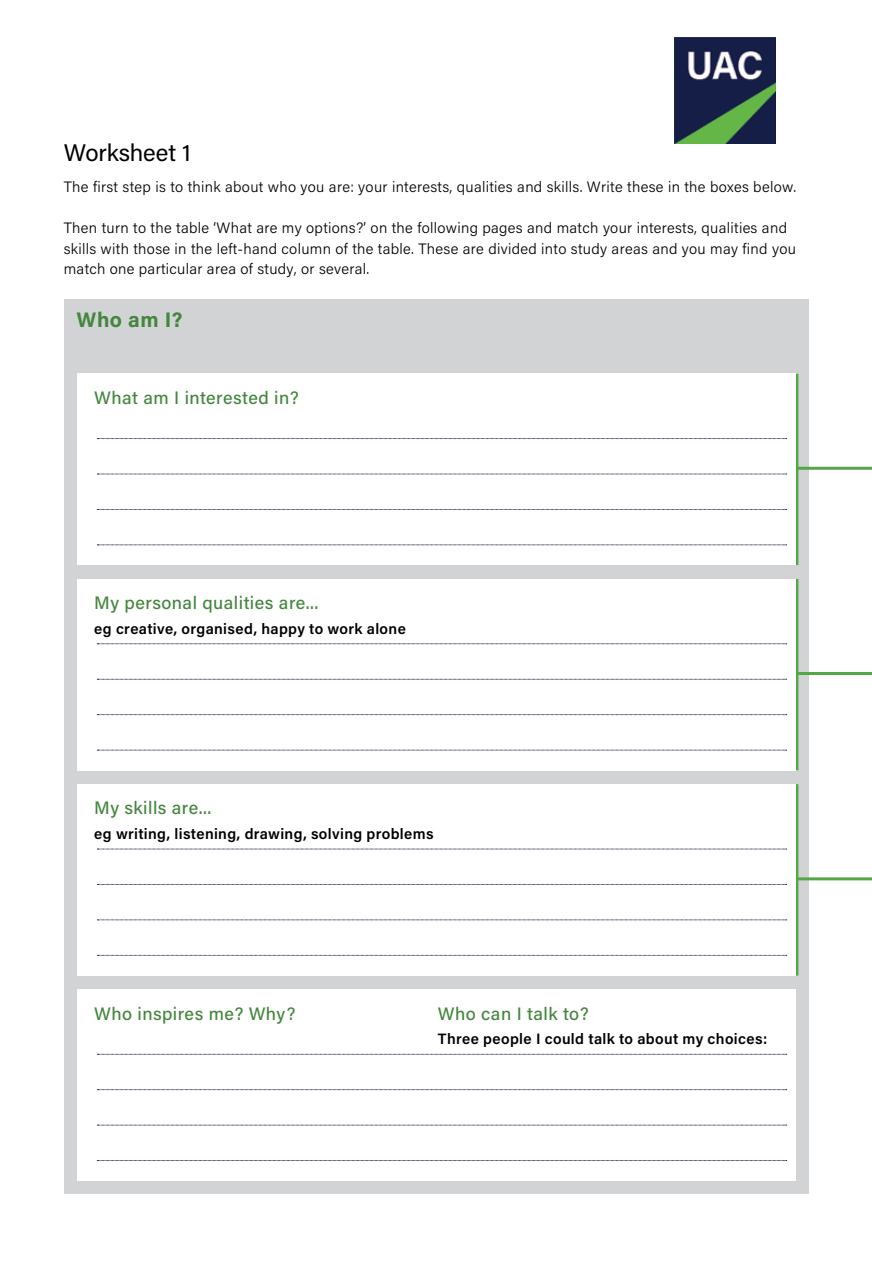
<style>
.page{position:relative;width:872px;height:1263px;background:#fff}
.page>*{position:absolute;margin:0;border:0;box-sizing:border-box;transform-origin:0 0}
.t1{font:24px "Acumin Pro";letter-spacing:-.005em;color:#000}
.t2{font:700 21px "Acumin Pro";color:#44863e}
.t3{font:500 18px "Acumin Pro";letter-spacing:.025em;color:#44863e}
.t4{font:300 15px/20.7px "Acumin Pro";letter-spacing:.02em;color:#000}
.t5{font:600 15px "Acumin Pro";letter-spacing:.025em;color:#000}
</style>
<div class="page">
<div style="left:64px;top:299px;width:744px;height:895px;background:#d1d3d4"></div>
<hr style="left:798px;top:672px;width:74px;height:3px;background:#55a646">
<hr style="left:797px;top:877px;width:75px;height:3px;background:#55a646">
<hr style="left:795px;top:580px;width:3px;height:189px;background:#55a646">
<hr style="left:798px;top:467px;width:74px;height:3px;background:#55a646">
<hr style="left:795px;top:375px;width:3px;height:189px;background:#55a646">
<hr style="left:795px;top:786px;width:3px;height:188px;background:#55a646">
<div style="left:77px;top:374px;width:718px;height:191px;background:#fff"></div>
<div style="left:77px;top:579px;width:718px;height:191px;background:#fff"></div>
<div style="left:77px;top:784px;width:718px;height:191px;background:#fff"></div>
<div style="left:77px;top:989px;width:718px;height:192px;background:#fff"></div>
<svg style="left:97px;top:438px;width:689px;height:1px"></svg>
<svg style="left:97px;top:509px;width:689px;height:1px"></svg>
<svg style="left:97px;top:474px;width:689px;height:1px"></svg>
<svg style="left:97px;top:545px;width:689px;height:1px"></svg>
<svg style="left:97px;top:643px;width:689px;height:1px"></svg>
<svg style="left:97px;top:714px;width:689px;height:1px"></svg>
<svg style="left:97px;top:679px;width:689px;height:1px"></svg>
<svg style="left:97px;top:750px;width:689px;height:1px"></svg>
<svg style="left:97px;top:849px;width:689px;height:1px"></svg>
<svg style="left:97px;top:920px;width:689px;height:1px"></svg>
<svg style="left:97px;top:884px;width:689px;height:1px"></svg>
<svg style="left:97px;top:955px;width:689px;height:1px"></svg>
<svg style="left:97px;top:1054px;width:689px;height:1px"></svg>
<svg style="left:97px;top:1125px;width:689px;height:1px"></svg>
<svg style="left:97px;top:1089px;width:689px;height:1px"></svg>
<svg style="left:97px;top:1160px;width:689px;height:1px"></svg>
<img style="left:675px;top:37px;width:100px;height:107px">
<h1 class="t1" style="left:64px;top:136px;width:128px">Worksheet 1</h1>
<p class="t4" style="left:64px;top:176px;width:734px">The first step is to think about who you are: your interests, qualities and skills. Write these in the boxes below.</p>
<p class="t4" style="left:64px;top:216px;width:733px">Then turn to the table ‘What are my options?’ on the following pages and match your interests, qualities and skills with those in the left‑hand column of the table. These are divided into study areas and you may find you match one particular area of study, or several.</p>
<h2 class="t2" style="left:77px;top:305px;width:107px">Who am I?</h2>
<p class="t3" style="left:94px;top:385px;width:206px">What am I interested in?</p>
<p class="t3" style="left:94px;top:590px;width:225px">My personal qualities are...</p>
<p class="t5" style="left:94px;top:618px;width:313px">eg creative, organised, happy to work alone</p>
<p class="t3" style="left:94px;top:796px;width:118px">My skills are...</p>
<p class="t5" style="left:94px;top:823px;width:341px">eg writing, listening, drawing, solving problems</p>
<p class="t3" style="left:94px;top:1001px;width:203px">Who inspires me? Why?</p>
<p class="t3" style="left:438px;top:1001px;width:152px">Who can I talk to?</p>
<p class="t5" style="left:438px;top:1028px;width:331px">Three people I could talk to about my choices:</p>
</div>
